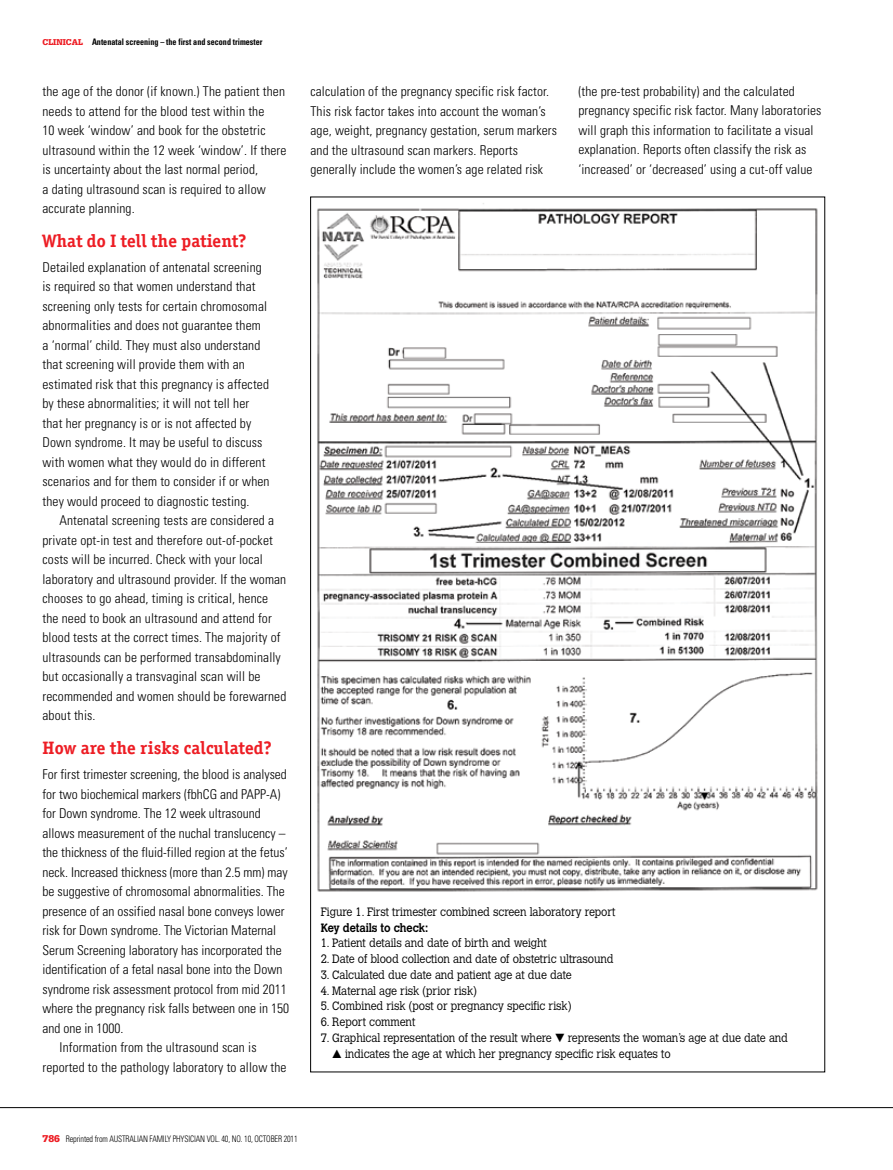
<style>
.page{position:relative;width:893px;height:1170px;background:#fff}
.page>*{position:absolute;margin:0;border:0;box-sizing:border-box;transform-origin:0 0}
.t1{font:700 18px "Officina Ser ITC";letter-spacing:.01em;color:#ed1d24}
.t2{font:300 condensed 13.5px/19.5px "Univers LT";letter-spacing:.01em;color:#000}
.t3{font:300 12px "Calvert";letter-spacing:-.01em;color:#000;scale:.9 1}
.t4{font:700 12px "Calvert";letter-spacing:-.01em;color:#000;scale:.9 1}
.t5{font:300 condensed 9px "Univers LT";letter-spacing:-.015em;color:#000;scale:.9 1}
.t6{font:700 condensed 9px "Univers LT";color:#000;scale:.9 1}
.s1{font-family:"Serifa LT";font-weight:900;font-stretch:normal;color:#ed1d24}
.s2{font-family:"Serifa LT";font-weight:900;font-stretch:normal;font-size:10.5px;color:#ed1d24}
</style>
<div class="page">
<hr style="left:0;top:1107px;width:893px;height:1px;background:#000">
<img style="left:317px;top:203px;width:501px;height:689px">
<p class="t6" style="left:43px;top:36px;width:246px"><span class="s1">CLINICAL</span> Antenatal screening – the first and second trimester</p>
<p class="t2" style="left:43px;top:82px;width:245px">the age of the donor (if known.) The patient then needs to attend for the blood test within the<br>10 week ‘window’ and book for the obstetric ultrasound within the 12 week ‘window’. If there is uncertainty about the last normal period,<br>a dating ultrasound scan is required to allow accurate planning.</p>
<h1 class="t1" style="left:43px;top:230px;width:205px">What do I tell the patient?</h1>
<p class="t2" style="left:43px;top:257px;width:229px">Detailed explanation of antenatal screening is required so that women understand that screening only tests for certain chromosomal abnormalities and does not guarantee them a ‘normal’ child. They must also understand that screening will provide them with an estimated risk that this pregnancy is affected by these abnormalities; it will not tell her that her pregnancy is or is not affected by Down syndrome. It may be useful to discuss with women what they would do in different scenarios and for them to consider if or when they would proceed to diagnostic testing.</p>
<p class="t2" style="left:43px;top:510px;width:245px;text-indent:17px">Antenatal screening tests are considered a private opt-in test and therefore out-of-pocket costs will be incurred. Check with your local laboratory and ultrasound provider. If the woman chooses to go ahead, timing is critical, hence the need to book an ultrasound and attend for blood tests at the correct times. The majority of ultrasounds can be performed transabdominally but occasionally a transvaginal scan will be recommended and women should be forewarned about this.</p>
<h1 class="t1" style="left:43px;top:737px;width:231px">How are the risks calculated?</h1>
<p class="t2" style="left:43px;top:764px;width:246px">For first trimester screening, the blood is analysed</p>
<p class="t2" style="left:43px;top:784px;width:239px">for two biochemical markers (fbhCG and PAPP-A)</p>
<p class="t2" style="left:43px;top:803px;width:220px">for Down syndrome. The 12 week ultrasound</p>
<p class="t2" style="left:43px;top:823px;width:244px">allows measurement of the nuchal translucency –</p>
<p class="t2" style="left:43px;top:842px;width:247px">the thickness of the fluid-filled region at the fetus’</p>
<p class="t2" style="left:43px;top:862px;width:247px">neck. Increased thickness (more than 2.5 mm) may</p>
<p class="t2" style="left:43px;top:881px;width:244px">be suggestive of chromosomal abnormalities. The</p>
<p class="t2" style="left:43px;top:900px;width:244px">presence of an ossified nasal bone conveys lower</p>
<p class="t2" style="left:43px;top:920px;width:235px">risk for Down syndrome. The Victorian Maternal</p>
<p class="t2" style="left:43px;top:939px;width:241px">Serum Screening laboratory has incorporated the</p>
<p class="t2" style="left:43px;top:959px;width:241px">identification of a fetal nasal bone into the Down</p>
<p class="t2" style="left:43px;top:978px;width:246px">syndrome risk assessment protocol from mid 2011</p>
<p class="t2" style="left:43px;top:998px;width:248px">where the pregnancy risk falls between one in 150</p>
<p class="t2" style="left:43px;top:1017px;width:82px">and one in 1000.</p>
<p class="t2" style="left:60px;top:1037px;width:199px">Information from the ultrasound scan is</p>
<p class="t2" style="left:43px;top:1056px;width:246px">reported to the pathology laboratory to allow the</p>
<p class="t2" style="left:310px;top:81px;width:248px">calculation of the pregnancy specific risk factor.<br>This risk factor takes into account the woman’s age, weight, pregnancy gestation, serum markers and the ultrasound scan markers. Reports generally include the women’s age related risk</p>
<p class="t2" style="left:578px;top:81px;width:245px">(the pre-test probability) and the calculated pregnancy specific risk factor. Many laboratories will graph this information to facilitate a visual explanation. Reports often classify the risk as ‘increased’ or ‘decreased’ using a cut-off value</p>
<p class="t3" style="left:321px;top:904px;width:329px">Figure 1. First trimester combined screen laboratory report</p>
<p class="t4" style="left:321px;top:919px;width:121px">Key details to check:</p>
<p class="t3" style="left:321px;top:936px;width:253px">1. Patient details and date of birth and weight</p>
<p class="t3" style="left:321px;top:952px;width:327px">2. Date of blood collection and date of obstetric ultrasound</p>
<p class="t3" style="left:321px;top:967px;width:280px">3. Calculated due date and patient age at due date</p>
<p class="t3" style="left:321px;top:983px;width:175px">4. Maternal age risk (prior risk)</p>
<p class="t3" style="left:321px;top:999px;width:280px">5. Combined risk (post or pregnancy specific risk)</p>
<p class="t3" style="left:321px;top:1015px;width:107px">6. Report comment</p>
<p class="t3" style="left:321px;top:1030px;width:521px">7. Graphical representation of the result where ▼ represents the woman’s age at due date and</p>
<p class="t3" style="left:332px;top:1046px;width:378px">▲ indicates the age at which her pregnancy specific risk equates to</p>
<p class="t5" style="left:43px;top:1133px;width:90px"><span class="s2">786</span> Reprinted from Australia</p>
<p class="t5" style="left:143px;top:1133px;width:51px">n Family Physicia</p>
<p class="t5" style="left:200px;top:1133px;width:110px">n Vol. 40, No. 10, October 2011</p>
</div>
